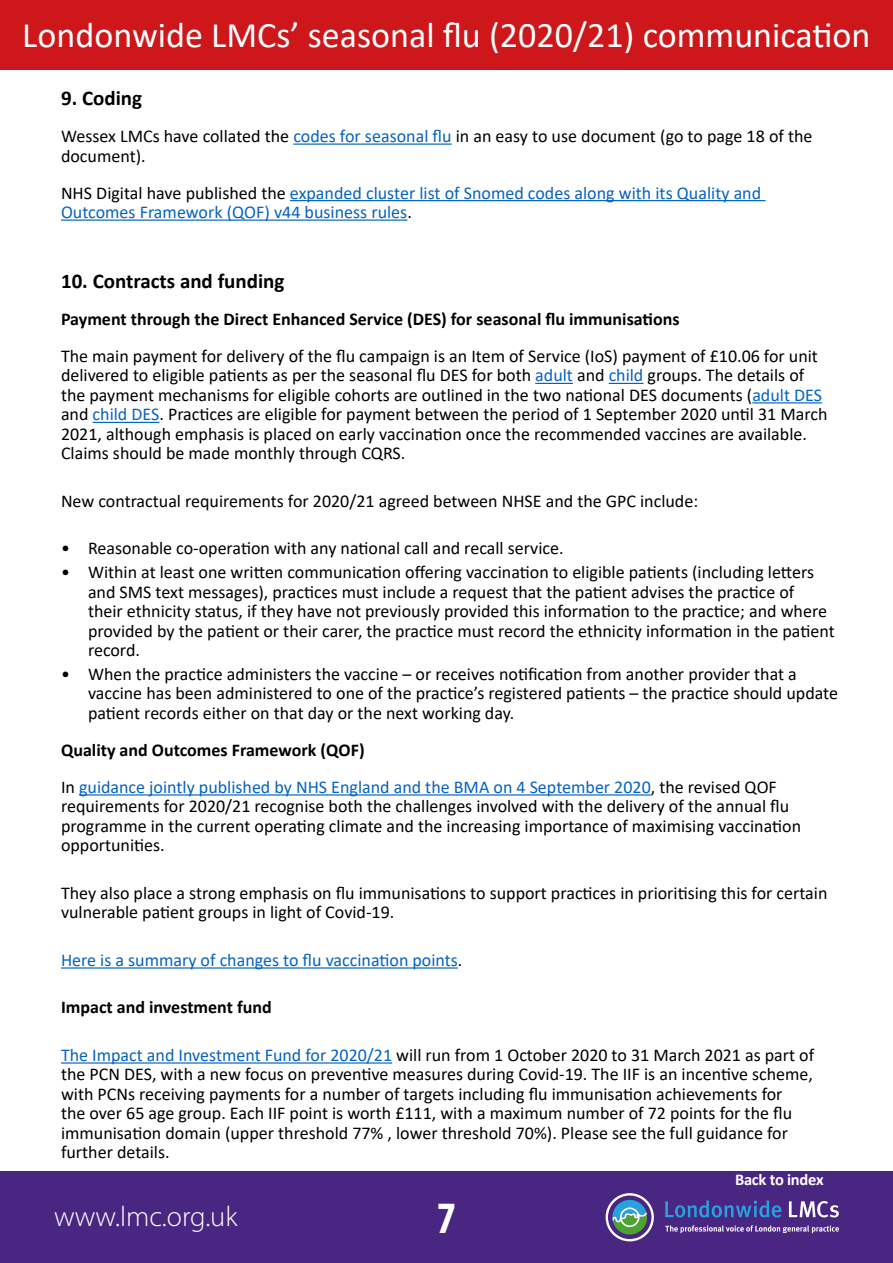
<style>
.page{position:relative;width:893px;height:1263px;background:#fff}
.page>*{position:absolute;margin:0;border:0;box-sizing:border-box;transform-origin:0 0}
.t1{font:700 condensed 45px "Myriad Pro";color:#fff}
.t2{font:36px "Calibri";color:#fff}
.t3{font:300 28.5px "Myriad Pro";color:#fff}
.t4{font:700 21px "Calibri";color:#000}
.t5{font:18px/19.5px "Calibri";color:#000}
.t6{font:18px/19.5px "Calibri";color:#0563c1}
.t7{font:700 18px "Calibri";color:#000}
.t8{font:700 16.5px "Calibri";letter-spacing:-.015em;color:#fff}
.s1{color:#0563c1}
.s2{color:#000}
.s3{font-weight:700;color:#000}
</style>
<div class="page">
<div style="left:0;top:1171px;width:893px;height:92px;background:#4a2683"></div>
<svg style="left:665px;top:1225px;width:174px;height:8px"></svg>
<svg style="left:665px;top:1200px;width:116px;height:17px"></svg>
<svg style="left:789px;top:1201px;width:50px;height:16px"></svg>
<svg style="left:606px;top:1193px;width:48px;height:48px"></svg>
<hr style="left:293px;top:143px;width:159px;height:2px;background:#0563c1">
<hr style="left:290px;top:200px;width:476px;height:1px;background:#0563c1">
<hr style="left:61px;top:219px;width:346px;height:2px;background:#0563c1">
<hr style="left:535px;top:383px;width:38px;height:1px;background:#0563c1">
<hr style="left:609px;top:383px;width:34px;height:1px;background:#0563c1">
<hr style="left:752px;top:402px;width:70px;height:1px;background:#0563c1">
<hr style="left:93px;top:422px;width:66px;height:1px;background:#0563c1">
<hr style="left:79px;top:794px;width:572px;height:1px;background:#0563c1">
<hr style="left:61px;top:967px;width:397px;height:1px;background:#0563c1">
<hr style="left:61px;top:1062px;width:331px;height:1px;background:#0563c1">
<div style="left:0;top:0;width:893px;height:69px;background:#cd171a"></div>
<h2 class="t2" style="left:22px;top:10px;width:850px">Londonwide LMCs’ seasonal flu (2020/21) communication</h2>
<p class="t4" style="left:61px;top:83px;width:83px">9. Coding</p>
<p class="t5" style="left:61px;top:126px;width:753px">Wessex LMCs have collated the <span class="s1">codes for seasonal flu</span> in an easy to use document (go to page 18 of the document).</p>
<p class="t6" style="left:61px;top:182px;width:702px"><span class="s2">NHS Digital have published the</span> expanded cluster list of Snomed codes along with its Quality and<br>Outcomes Framework (QOF) v44 business rules<span class="s2">.</span></p>
<p class="t4" style="left:61px;top:266px;width:225px">10. Contracts and funding</p>
<p class="t7" style="left:61px;top:306px;width:620px">Payment through the Direct Enhanced Service (DES) for seasonal flu immunisations</p>
<p class="t5" style="left:61px;top:346px;width:768px">The main payment for delivery of the flu campaign is an Item of Service (IoS) payment of £10.06 for unit delivered to eligible patients as per the seasonal flu DES for both <span class="s1">adult</span> and <span class="s1">child</span> groups. The details of the payment mechanisms for eligible cohorts are outlined in the two national DES documents (<span class="s1">adult DES </span>and <span class="s1">child DES</span>. Practices are eligible for payment between the period of 1 September 2020 until 31 March 2021, although emphasis is placed on early vaccination once the recommended vaccines are available.<br>Claims should be made monthly through CQRS.</p>
<p class="t5" style="left:61px;top:491px;width:639px">New contractual requirements for 2020/21 agreed between NHSE and the GPC include:</p>
<p class="t5" style="left:61px;top:538px;width:504px">• Reasonable co-operation with any national call and recall service.</p>
<p class="t5" style="left:88px;top:562px;width:748px;text-indent:-27px">• Within at least one written communication offering vaccination to eligible patients (including letters and SMS text messages), practices must include a request that the patient advises the practice of<br>their ethnicity status, if they have not previously provided this information to the practice; and where provided by the patient or their carer, the practice must record the ethnicity information in the patient record.</p>
<p class="t5" style="left:88px;top:664px;width:751px;text-indent:-27px">• When the practice administers the vaccine – or receives notification from another provider that a vaccine has been administered to one of the practice’s registered patients – the practice should update patient records either on that day or the next working day.</p>
<p class="t6" style="left:61px;top:731px;width:717px;line-height:37px"><span class="s3">Quality and Outcomes Framework (QOF)<br></span><span class="s2">In</span> guidance jointly published by NHS England and the BMA on 4 September 2020<span class="s2">, the revised QOF</span></p>
<p class="t5" style="left:61px;top:796px;width:742px">requirements for 2020/21 recognise both the challenges involved with the delivery of the annual flu programme in the current operating climate and the increasing importance of maximising vaccination opportunities.</p>
<p class="t5" style="left:61px;top:883px;width:768px">They also place a strong emphasis on flu immunisations to support practices in prioritising this for certain vulnerable patient groups in light of Covid-19.</p>
<p class="t6" style="left:61px;top:950px;width:403px">Here is a summary of changes to flu vaccination points<span class="s2">.</span></p>
<p class="t7" style="left:61px;top:995px;width:212px">Impact and investment fund</p>
<p class="t5" style="left:61px;top:1045px;width:755px"><span class="s1">The Impact and Investment Fund for 2020/21</span> will run from 1 October 2020 to 31 March 2021 as part of the PCN DES, with a new focus on preventive measures during Covid-19. The IIF is an incentive scheme, with PCNs receiving payments for a number of targets including flu immunisation achievements for<br>the over 65 age group. Each IIF point is worth £111, with a maximum number of 72 points for the flu immunisation domain (upper threshold 77% , lower threshold 70%). Please see the full guidance for further details.</p>
<h3 class="t3" style="left:54px;top:1200px;width:185px">www.lmc.org.uk</h3>
<h1 class="t1" style="left:437px;top:1190px;width:21px">7</h1>
<p class="t8" style="left:735px;top:1168px;width:90px">Back to index</p>
</div>
